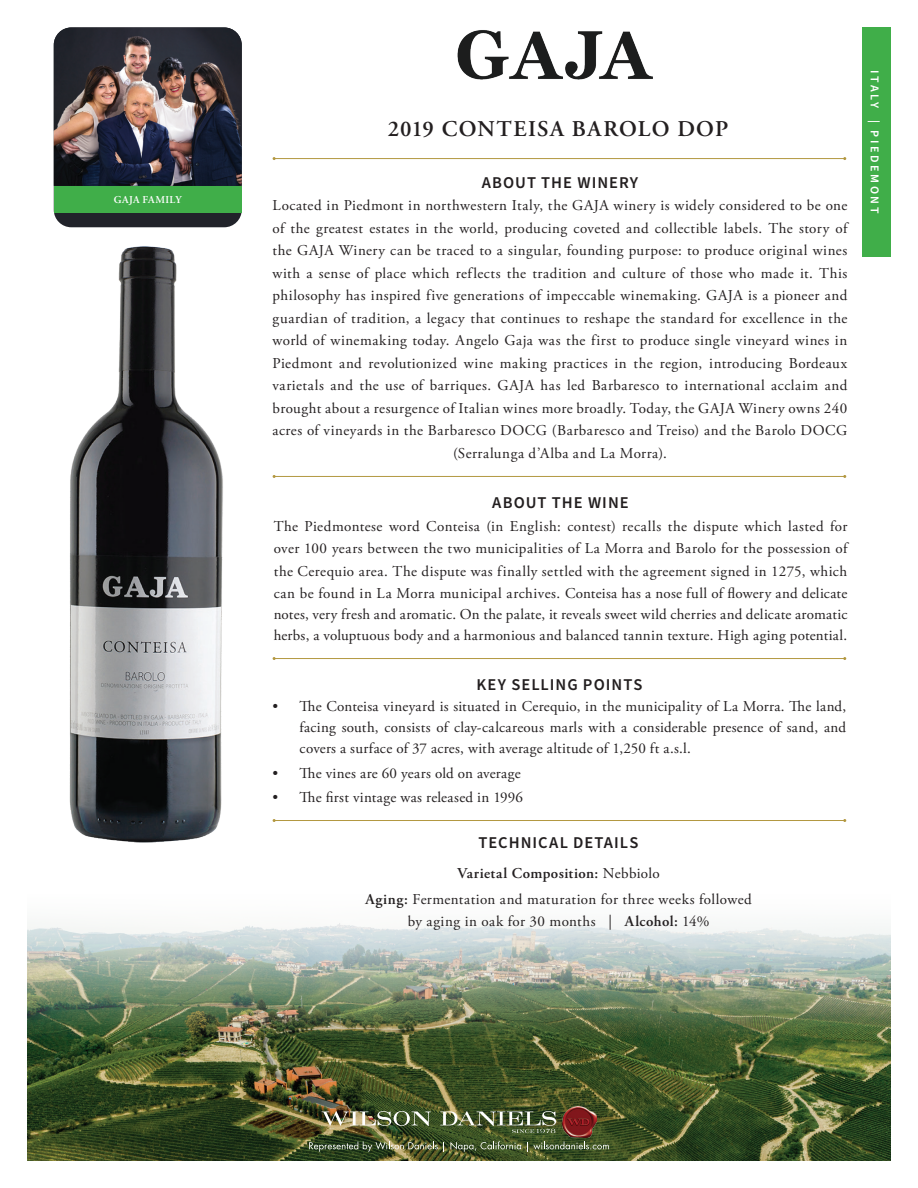
<style>
.page{position:relative;width:918px;height:1188px;background:#fff}
.page>*{position:absolute;margin:0;border:0;box-sizing:border-box;transform-origin:0 0}
.t1{font:600 22.5px "Adobe Garamond Pro";letter-spacing:.06em;color:#231f20}
.t2{font:600 16.5px "Source Sans Pro";letter-spacing:.06em;color:#231f20}
.t3{font:15px/22.5px "Adobe Garamond Pro";letter-spacing:.03em;color:#231f20;text-align:center}
.t4{font:600 12px "Source Sans Pro";letter-spacing:.215em;color:#fff}
.t5{font:600 10.5px "Adobe Garamond Pro";letter-spacing:.04em;color:#fff}
.s1{font-weight:600}
</style>
<div class="page">
<img style="left:27px;top:1040px;width:864px;height:121px">
<svg style="left:322px;top:1111px;width:109px;height:15px;background:#848768"></svg>
<img style="left:563px;top:1106px;width:34px;height:32px">
<svg style="left:440px;top:1111px;width:116px;height:22px;background:#657350"></svg>
<svg style="left:309px;top:1142px;width:129px;height:10px"></svg>
<svg style="left:444px;top:1141px;width:77px;height:11px"></svg>
<svg style="left:527px;top:1142px;width:82px;height:9px"></svg>
<img style="left:457px;top:30px;width:196px;height:50px">
<svg style="left:27px;top:657px;width:864px;height:383px"></svg>
<div style="left:863px;top:27px;width:28px;height:229px;background:#40ae49"></div>
<div style="left:54px;top:27px;width:188px;height:200px;background:#21232a;border-radius:18px"></div>
<img style="left:54px;top:27px;width:188px;height:159px">
<div style="left:54px;top:186px;width:188px;height:27px;background:#40ae49"></div>
<img style="left:64px;top:246px;width:166px;height:602px">
<hr style="left:274px;top:158px;width:571px;height:1px;background:#b39841">
<hr style="left:274px;top:476px;width:571px;height:1px;background:#b39841">
<hr style="left:274px;top:658px;width:571px;height:1px;background:#b39841">
<hr style="left:274px;top:820px;width:571px;height:1px;background:#b39841">
<p class="t5" style="left:114px;top:194px;width:69px">GAJA FAMILY</p>
<h1 class="t1" style="left:388px;top:115px;width:342px">2019 CONTEISA BAROLO DOP</h1>
<p class="t2" style="left:482px;top:171px;width:158px">ABOUT THE WINERY</p>
<p class="t3" style="left:273px;top:195px;width:576px">Located in Piedmont in northwestern Italy, the GAJA winery is widely considered to be one of the greatest estates in the world, producing coveted and collectible labels. The story of the GAJA Winery can be traced to a singular, founding purpose: to produce original wines with a sense of place which reflects the tradition and culture of those who made it. This philosophy has inspired five generations of impeccable winemaking. GAJA is a pioneer and guardian of tradition, a legacy that continues to reshape the standard for excellence in the world of winemaking today. Angelo Gaja was the first to produce single vineyard wines in Piedmont and revolutionized wine making practices in the region, introducing Bordeaux varietals and the use of barriques. GAJA has led Barbaresco to international acclaim and brought about a resurgence of Italian wines more broadly. Today, the GAJA Winery owns 240 acres of vineyards in the Barbaresco DOCG (Barbaresco and Treiso) and the Barolo DOCG (Serralunga d’Alba and La Morra).</p>
<p class="t2" style="left:492px;top:492px;width:138px">ABOUT THE WINE</p>
<p class="t3" style="left:274px;top:515px;width:575px;text-align:justify">The Piedmontese word Conteisa (in English: contest) recalls the dispute which lasted for over 100 years between the two municipalities of La Morra and Barolo for the possession of the Cerequio area. The dispute was finally settled with the agreement signed in 1275, which can be found in La Morra municipal archives. Conteisa has a nose full of flowery and delicate</p>
<p class="t3" style="left:274px;top:605px;width:575px;line-height:21px;text-align:left">notes, very fresh and aromatic. On the palate, it reveals sweet wild cherries and delicate aromatic herbs, a voluptuous body and a harmonious and balanced tannin texture. High aging potential.</p>
<p class="t2" style="left:477px;top:674px;width:167px">KEY SELLING POINTS</p>
<p class="t3" style="left:300px;top:697px;width:548px;line-height:21px;text-align:justify;text-indent:-27px">• The Conteisa vineyard is situated in Cerequio, in the municipality of La Morra. The land, facing south, consists of clay-calcareous marls with a considerable presence of sand, and covers a surface of 37 acres, with average altitude of 1,250 ft a.s.l.</p>
<p class="t3" style="left:273px;top:762px;width:250px">• The vines are 60 years old on average</p>
<p class="t3" style="left:273px;top:787px;width:252px">• The first vintage was released in 1996</p>
<p class="t2" style="left:479px;top:832px;width:161px">TECHNICAL DETAILS</p>
<p class="t3" style="left:365px;top:860px;width:388px;line-height:26px"><span class="s1">Varietal Composition:</span> Nebbiolo<br><span class="s1">Aging:</span> Fermentation and maturation for three weeks followed</p>
<p class="t3" style="left:408px;top:911px;width:303px">by aging in oak for 30 months | <span class="s1">Alcohol:</span> 14%</p>
<p class="t4" style="left:883px;top:70px;width:144px;rotate:90deg">ITALY | PIEDEMONT</p>
</div>
